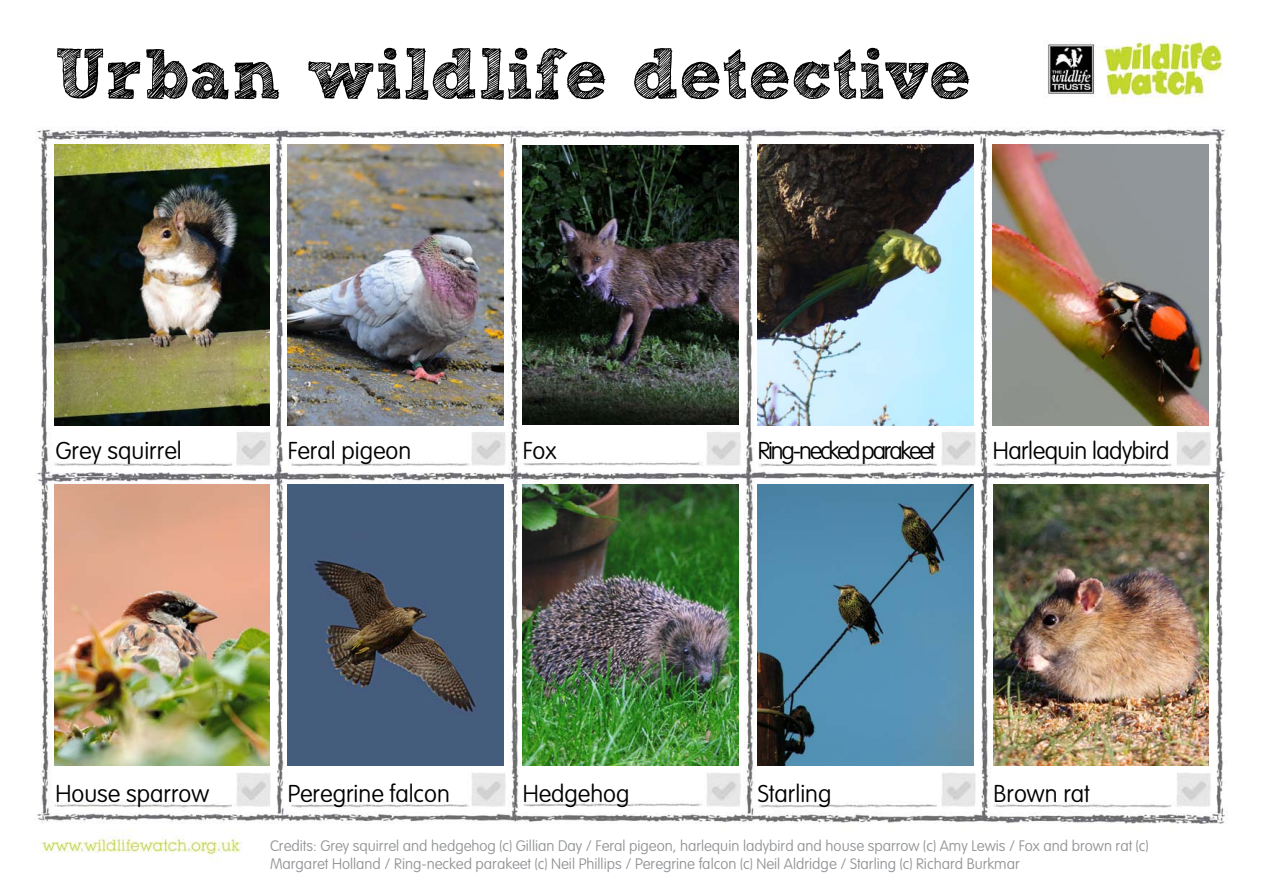
<style>
.page{position:relative;width:1263px;height:893px;background:#fff}
.page>*{position:absolute;margin:0;border:0;box-sizing:border-box;transform-origin:0 0}
.t1{font:72px "Sketch Rockwell";color:#000}
.t2{font:100 24px "VAG Rounded Std";color:#000}
.t3{font:100 24px "VAG Rounded Std";letter-spacing:-.09em;color:#000}
.t4{font:100 24px "VAG Rounded Std";letter-spacing:-.02em;color:#000}
.t5{font:100 15px/18px "VAG Rounded Std";color:#939598}
</style>
<div class="page">
<img style="left:36px;top:35px;width:1192px;height:826px">
<img style="left:54px;top:145px;width:215px;height:280px">
<img style="left:288px;top:145px;width:215px;height:280px">
<img style="left:523px;top:145px;width:215px;height:279px">
<img style="left:758px;top:145px;width:215px;height:280px">
<img style="left:993px;top:145px;width:215px;height:280px">
<img style="left:54px;top:485px;width:215px;height:280px">
<img style="left:288px;top:485px;width:215px;height:280px">
<img style="left:523px;top:485px;width:215px;height:280px">
<img style="left:758px;top:485px;width:215px;height:280px">
<img style="left:994px;top:485px;width:215px;height:280px">
<h1 class="t1" style="left:55px;top:34px;width:918px">Urban wildlife detective</h1>
<h2 class="t2" style="left:56px;top:437px;width:128px">Grey squirrel</h2>
<h2 class="t2" style="left:288px;top:437px;width:125px">Feral pigeon</h2>
<h2 class="t2" style="left:523px;top:437px;width:35px">Fox</h2>
<h2 class="t3" style="left:758px;top:437px;width:179px">Ring-necked parakeet</h2>
<h2 class="t4" style="left:993px;top:437px;width:178px">Harlequin ladybird</h2>
<h2 class="t2" style="left:55px;top:780px;width:155px">House sparrow</h2>
<h2 class="t2" style="left:288px;top:780px;width:164px">Peregrine falcon</h2>
<h2 class="t2" style="left:523px;top:780px;width:108px">Hedgehog</h2>
<h2 class="t2" style="left:758px;top:780px;width:75px">Starling</h2>
<h2 class="t2" style="left:994px;top:780px;width:98px">Brown rat</h2>
<p class="t5" style="left:270px;top:837px;width:880px">Credits: Grey squirrel and hedgehog (c) Gillian Day / Feral pigeon, harlequin ladybird and house sparrow (c) Amy Lewis / Fox and brown rat (c)<br>Margaret Holland / Ring-necked parakeet (c) Neil Phillips / Peregrine falcon (c) Neil Aldridge / Starling (c) Richard Burkmar</p>
</div>
